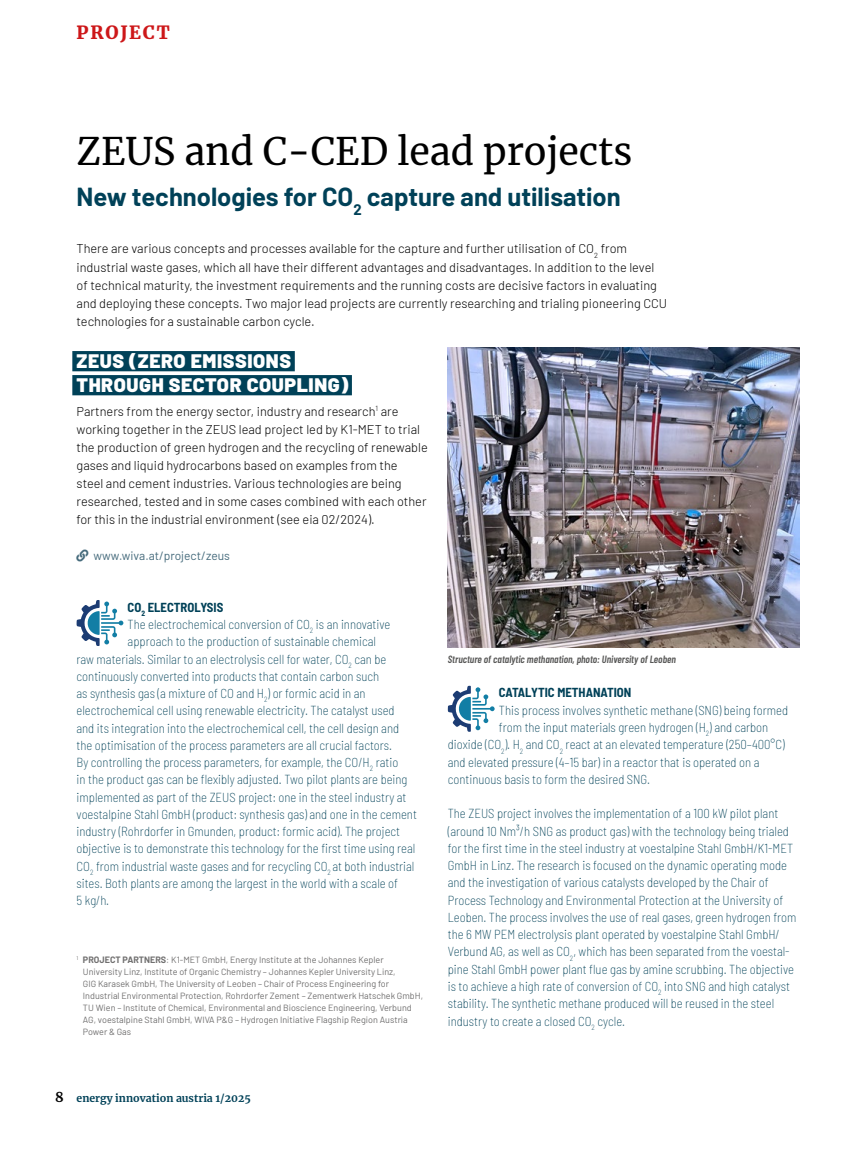
<style>
.page{position:relative;width:851px;height:1149px;background:#fff}
.page>*{position:absolute;margin:0;border:0;box-sizing:border-box;transform-origin:0 0}
.H1_Headline_schwarz{font:37.5px "Merriweather";color:#000}
.Subhead_blau{font:700 25.5px "Barlow";color:#004158}
.Head_Balken_blau_klein{font:900 19.5px "Barlow";letter-spacing:.03em;color:#fff}
.Kapitel_links{font:900 18px "Merriweather";letter-spacing:.1em;color:#cd1719}
.Fliesstext_schwarz{font:200 semi-condensed 12.75px/17.2px "Barlow";color:#004158}
.Fliesstext_schwarz-2{font:300 12.75px/18px "Barlow";color:#000}
.Zwischentitel_ROT{font:700 semi-condensed 12.75px "Barlow";color:#004158}
.URL_Textende{font:12px "Barlow";color:#466b7c}
.Bildtext_links{font:italic 600 10.5px "Barlow Condensed";color:#575756}
.t1{font:700 10.5px "Merriweather";color:#004158}
.Fussnote{font:9px/12px "Barlow";color:#706f6f}
.s1{font-weight:700}
.s2{font-size:13.5px;color:#000}
</style>
<div class="page">
<div style="left:72px;top:351px;width:223px;height:20px;background:#004158"></div>
<div style="left:72px;top:375px;width:280px;height:20px;background:#004158"></div>
<img style="left:448px;top:347px;width:351px;height:300px">
<svg style="left:77px;top:600px;width:46px;height:45px"></svg>
<svg style="left:448px;top:685px;width:46px;height:46px"></svg>
<p class="Kapitel_links" style="left:77px;top:20px;width:95px">PROJECT</p>
<p class="H1_Headline_schwarz" style="left:77px;top:125px;width:557px">ZEUS and C-CED lead projects</p>
<p class="Subhead_blau" style="left:77px;top:178px;width:545px">New technologies for CO<sub>2</sub> capture and utilisation</p>
<p class="Fliesstext_schwarz-2" style="left:77px;top:239px;width:592px">There are various concepts and processes available for the capture and further utilisation of CO<sub>2</sub> from industrial waste gases, which all have their different advantages and disadvantages. In addition to the level of technical maturity, the investment requirements and the running costs are decisive factors in evaluating and deploying these concepts. Two major lead projects are currently researching and trialing pioneering CCU technologies for a sustainable carbon cycle.</p>
<p class="Head_Balken_blau_klein" style="left:77px;top:346px;width:216px">ZEUS (ZERO EMISSIONS</p>
<p class="Head_Balken_blau_klein" style="left:77px;top:370px;width:273px">THROUGH SECTOR COUPLING)</p>
<p class="Fliesstext_schwarz-2" style="left:77px;top:401px;width:352px">Partners from the energy sector, industry and research<sup>1</sup> are working together in the ZEUS lead project led by K1-MET to trial the production of green hydrogen and the recycling of renewable gases and liquid hydrocarbons based on examples from the<br>steel and cement industries. Various technologies are being researched, tested and in some cases combined with each other for this in the industrial environment (see eia 02/2024).</p>
<p class="URL_Textende" style="left:94px;top:546px;width:138px">www.wiva.at/project/zeus</p>
<p class="Zwischentitel_ROT" style="left:128px;top:597px;width:97px">CO<sub>2</sub> ELECTROLYSIS</p>
<p class="Fliesstext_schwarz" style="left:128px;top:614px;width:264px">The electrochemical conversion of CO<sub>2</sub> is an innovative</p>
<p class="Fliesstext_schwarz" style="left:128px;top:632px;width:250px">approach to the production of sustainable chemical</p>
<p class="Fliesstext_schwarz" style="left:77px;top:649px;width:311px">raw materials. Similar to an electrolysis cell for water, CO<sub>2</sub> can be</p>
<p class="Fliesstext_schwarz" style="left:77px;top:666px;width:304px">continuously converted into products that contain carbon such</p>
<p class="Fliesstext_schwarz" style="left:77px;top:683px;width:290px">as synthesis gas (a mixture of CO and H<sub>2</sub>) or formic acid in an</p>
<p class="Fliesstext_schwarz" style="left:77px;top:701px;width:319px">electrochemical cell using renewable electricity. The catalyst used</p>
<p class="Fliesstext_schwarz" style="left:77px;top:718px;width:324px">and its integration into the electrochemical cell, the cell design and</p>
<p class="Fliesstext_schwarz" style="left:77px;top:735px;width:317px">the optimisation of the process parameters are all crucial factors.</p>
<p class="Fliesstext_schwarz" style="left:77px;top:752px;width:323px">By controlling the process parameters, for example, the CO/H<sub>2</sub> ratio</p>
<p class="Fliesstext_schwarz" style="left:77px;top:770px;width:332px">in the product gas can be flexibly adjusted. Two pilot plants are being</p>
<p class="Fliesstext_schwarz" style="left:77px;top:787px;width:331px">implemented as part of the ZEUS project: one in the steel industry at</p>
<p class="Fliesstext_schwarz" style="left:77px;top:804px;width:342px">voestalpine Stahl GmbH (product: synthesis gas) and one in the cement</p>
<p class="Fliesstext_schwarz" style="left:77px;top:821px;width:325px">industry (Rohrdorfer in Gmunden, product: formic acid). The project</p>
<p class="Fliesstext_schwarz" style="left:77px;top:839px;width:340px">objective is to demonstrate this technology for the first time using real</p>
<p class="Fliesstext_schwarz" style="left:77px;top:856px;width:339px">CO<sub>2</sub> from industrial waste gases and for recycling CO<sub>2</sub> at both industrial</p>
<p class="Fliesstext_schwarz" style="left:77px;top:873px;width:323px">sites. Both plants are among the largest in the world with a scale of</p>
<p class="Fliesstext_schwarz" style="left:77px;top:890px;width:34px">5 kg/h.</p>
<p class="Fussnote" style="left:83px;top:952px;width:341px;text-indent:-6px"><sup>1</sup> <span class="s1">PROJECT PARTNERS</span>: K1-MET GmbH, Energy Institute at the Johannes Kepler University Linz, Institute of Organic Chemistry – Johannes Kepler University Linz,<br>GIG Karasek GmbH, The University of Leoben – Chair of Process Engineering for Industrial Environmental Protection, Rohrdorfer Zement – Zementwerk Hatschek GmbH, TU Wien – Institute of Chemical, Environmental and Bioscience Engineering, Verbund AG, voestalpine Stahl GmbH, WIVA P&amp;G – Hydrogen Initiative Flagship Region Austria Power &amp; Gas</p>
<p class="t1" style="left:55px;top:1090px;width:197px"><span class="s2">8</span> energy innovation austria 1/2025</p>
<p class="Bildtext_links" style="left:448px;top:651px;width:229px">Structure of catalytic methanation, photo: University of Leoben</p>
<p class="Zwischentitel_ROT" style="left:499px;top:683px;width:134px">CATALYTIC METHANATION</p>
<p class="Fliesstext_schwarz" style="left:499px;top:700px;width:290px">This process involves synthetic methane (SNG) being formed</p>
<p class="Fliesstext_schwarz" style="left:499px;top:717px;width:271px">from the input materials green hydrogen (H<sub>2</sub>) and carbon</p>
<p class="Fliesstext_schwarz" style="left:448px;top:735px;width:338px">dioxide (CO<sub>2</sub>). H<sub>2</sub> and CO<sub>2</sub> react at an elevated temperature (250–400°C)</p>
<p class="Fliesstext_schwarz" style="left:448px;top:752px;width:313px">and elevated pressure (4–15 bar) in a reactor that is operated on a</p>
<p class="Fliesstext_schwarz" style="left:448px;top:769px;width:204px">continuous basis to form the desired SNG.</p>
<p class="Fliesstext_schwarz" style="left:448px;top:804px;width:350px">The ZEUS project involves the implementation of a 100 kW pilot plant (around 10 Nm³/h SNG as product gas) with the technology being trialed for the first time in the steel industry at voestalpine Stahl GmbH/K1-MET GmbH in Linz. The research is focused on the dynamic operating mode and the investigation of various catalysts developed by the Chair of Process Technology and Environmental Protection at the University of Leoben. The process involves the use of real gases, green hydrogen from the 6 MW PEM electrolysis plant operated by voestalpine Stahl GmbH/ Verbund AG, as well as CO<sub>2</sub>, which has been separated from the voestal&shy;pine Stahl GmbH power plant flue gas by amine scrubbing. The objective is to achieve a high rate of conversion of CO<sub>2</sub> into SNG and high catalyst stability. The synthetic methane produced will be reused in the steel industry to create a closed CO<sub>2</sub> cycle.</p>
</div>
